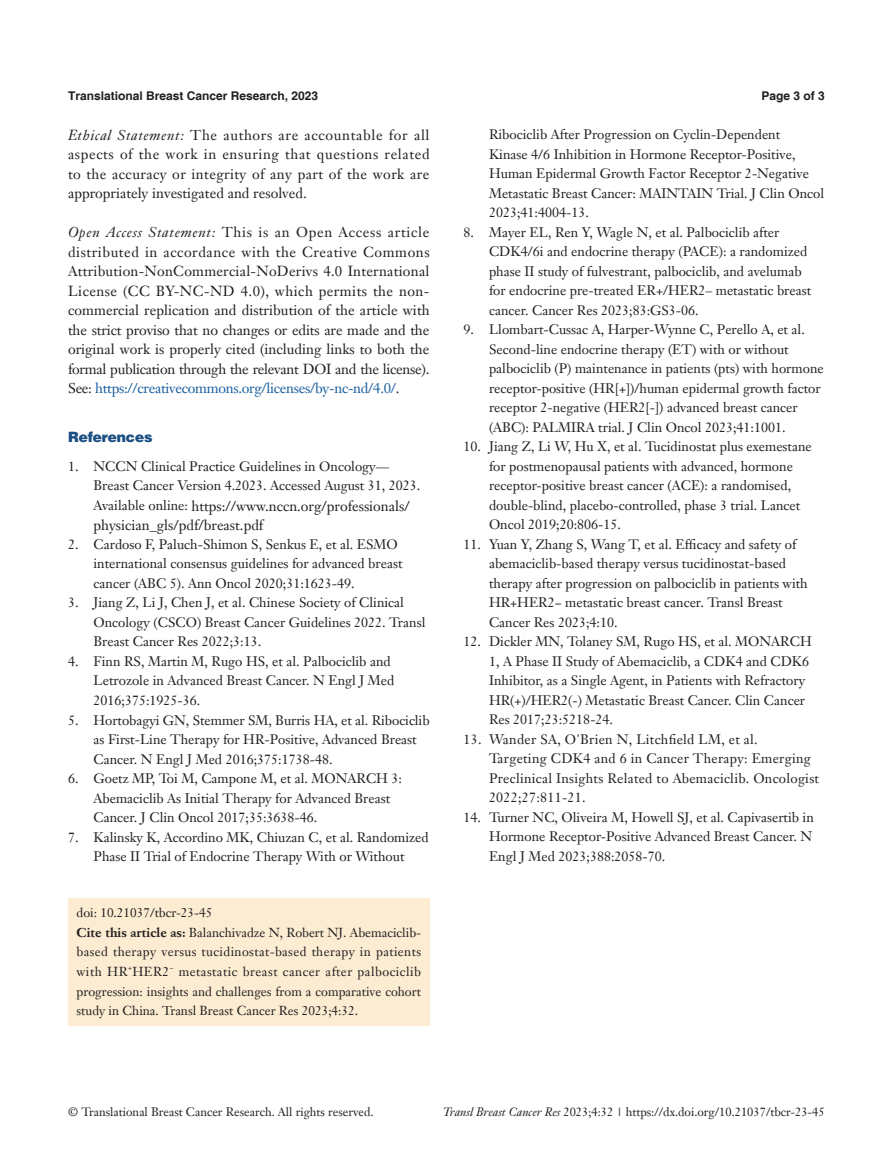
<style>
.page{position:relative;width:893px;height:1170px;background:#fff}
.page>*{position:absolute;margin:0;border:0;box-sizing:border-box;transform-origin:0 0}
.t1{font:14.25px/19.5px "Janson Text LT";color:#231f20;text-align:justify}
.t2{font:900 14.25px "Helvetica";color:#1c5085}
.t3{font:13.5px/19.5px "Janson Text LT";color:#231f20}
.t4{font:13.5px/19.5px "Janson Text LT";letter-spacing:.02em;color:#231f20}
.t5{font:12.75px/19.5px "Janson Text LT";letter-spacing:.03em;color:#231f20}
.t6{font:12.75px/19.5px "Janson Text LT";color:#231f20;text-align:justify}
.t7{font:12px "Janson Text LT";color:#231f20}
.t8{font:700 12px "Helvetica";color:#231f20}
.t9{font:7.5px "Janson Text LT";color:#231f20}
.s1{font-style:italic}
.s2{color:#175d9e}
.s3{font-size:13.5px}
.s4{font-weight:700}
</style>
<div class="page">
<div style="left:68px;top:898px;width:361px;height:127px;background:#fcedd2"></div>
<p class="t8" style="left:68px;top:88px;width:252px">Translational Breast Cancer Research, 2023</p>
<p class="t8" style="left:762px;top:88px;width:65px">Page 3 of 3</p>
<p class="t1" style="left:68px;top:125px;width:363px"><span class="s1">Ethical Statement:</span> The authors are accountable for all aspects of the work in ensuring that questions related to the accuracy or integrity of any part of the work are appropriately investigated and resolved.</p>
<p class="t1" style="left:68px;top:222px;width:363px"><span class="s1">Open Access Statement:</span> This is an Open Access article distributed in accordance with the Creative Commons Attribution-NonCommercial-NoDerivs 4.0 International License (CC BY-NC-ND 4.0), which permits the non&shy;commercial replication and distribution of the article with the strict proviso that no changes or edits are made and the original work is properly cited (including links to both the formal publication through the relevant DOI and the license).<br>See: <span class="s2">https://creativecommons.org/licenses/by-nc-nd/4.0/</span>.</p>
<p class="t2" style="left:68px;top:428px;width:86px">References</p>
<p class="t3" style="left:94px;top:456px;width:328px;text-indent:-26px">1. NCCN Clinical Practice Guidelines in Oncology—<br>Breast Cancer Version 4.2023. Accessed August 31, 2023.</p>
<p class="t1" style="left:94px;top:495px;width:318px"><span class="s3">Available online:</span> https://www.nccn.org/professionals/ physician_gls/pdf/breast.pdf</p>
<p class="t3" style="left:94px;top:534px;width:310px;text-indent:-26px">2. Cardoso F, Paluch-Shimon S, Senkus E, et al. ESMO international consensus guidelines for advanced breast cancer (ABC 5). Ann Oncol 2020;31:1623-49.</p>
<p class="t3" style="left:94px;top:593px;width:333px;text-indent:-26px">3. Jiang Z, Li J, Chen J, et al. Chinese Society of Clinical<br>Oncology (CSCO) Breast Cancer Guidelines 2022. Transl<br>Breast Cancer Res 2022;3:13.</p>
<p class="t3" style="left:94px;top:651px;width:302px;text-indent:-26px">4. Finn RS, Martin M, Rugo HS, et al. Palbociclib and<br>Letrozole in Advanced Breast Cancer. N Engl J Med<br>2016;375:1925-36.</p>
<p class="t3" style="left:94px;top:710px;width:338px;text-indent:-26px">5. Hortobagyi GN, Stemmer SM, Burris HA, et al. Ribociclib as First-Line Therapy for HR-Positive, Advanced Breast<br>Cancer. N Engl J Med 2016;375:1738-48.</p>
<p class="t3" style="left:94px;top:768px;width:310px;text-indent:-26px">6. Goetz MP, Toi M, Campone M, et al. MONARCH 3:<br>Abemaciclib As Initial Therapy for Advanced Breast<br>Cancer. J Clin Oncol 2017;35:3638-46.</p>
<p class="t3" style="left:68px;top:826px;width:362px;text-align:center">7. Kalinsky K, Accordino MK, Chiuzan C, et al. Randomized<br>Phase II Trial of Endocrine Therapy With or Without</p>
<p class="t5" style="left:77px;top:903px;width:346px">doi: 10.21037/tbcr-23-45<br><span class="s4">Cite this article as:</span> Balanchivadze N, Robert NJ. Abemaciclib&shy;based therapy versus tucidinostat-based therapy in patients with HR HER2</p>
<p class="t6" style="left:77px;top:961px;width:346px;text-indent:102px">metastatic breast cancer after palbociclib progression: insights and challenges from a comparative cohort study in China. Transl Breast Cancer Res 2023;4:32.</p>
<p class="t9" style="left:128px;top:962px;width:5px">+</p>
<p class="t3" style="left:489px;top:124px;width:337px">Ribociclib After Progression on Cyclin-Dependent<br>Kinase 4/6 Inhibition in Hormone Receptor-Positive, Human Epidermal Growth Factor Receptor 2-Negative Metastatic Breast Cancer: MAINTAIN Trial. J Clin Oncol 2023;41:4004-13.</p>
<p class="t3" style="left:489px;top:222px;width:324px;text-indent:-26px">8. Mayer EL, Ren Y, Wagle N, et al. Palbociclib after CDK4/6i and endocrine therapy (PACE): a randomized phase II study of fulvestrant, palbociclib, and avelumab for endocrine pre-treated ER+/HER2– metastatic breast cancer. Cancer Res 2023;83:GS3-06.</p>
<p class="t3" style="left:489px;top:319px;width:336px;text-indent:-26px">9. Llombart-Cussac A, Harper-Wynne C, Perello A, et al.<br>Second-line endocrine therapy (ET) with or without palbociclib (P) maintenance in patients (pts) with hormone receptor-positive (HR[+])/human epidermal growth factor receptor 2-negative (HER2[-]) advanced breast cancer (ABC): PALMIRA trial. J Clin Oncol 2023;41:1001.</p>
<p class="t3" style="left:489px;top:436px;width:324px;text-indent:-26px">10. Jiang Z, Li W, Hu X, et al. Tucidinostat plus exemestane for postmenopausal patients with advanced, hormone receptor-positive breast cancer (ACE): a randomised, double-blind, placebo-controlled, phase 3 trial. Lancet Oncol 2019;20:806-15.</p>
<p class="t3" style="left:489px;top:534px;width:320px;text-indent:-26px">11. Yuan Y, Zhang S, Wang T, et al. Efficacy and safety of abemaciclib-based therapy versus tucidinostat-based therapy after progression on palbociclib in patients with HR+HER2− metastatic breast cancer. Transl Breast Cancer Res 2023;4:10.</p>
<p class="t3" style="left:489px;top:631px;width:324px;text-indent:-26px">12. Dickler MN, Tolaney SM, Rugo HS, et al. MONARCH 1, A Phase II Study of Abemaciclib, a CDK4 and CDK6<br>Inhibitor, as a Single Agent, in Patients with Refractory HR(+)/HER2(-) Metastatic Breast Cancer. Clin Cancer Res 2017;23:5218-24.</p>
<p class="t4" style="left:489px;top:729px;width:332px;text-indent:-26px">13. Wander SA, O'Brien N, Litchfield LM, et al.<br>Targeting CDK4 and 6 in Cancer Therapy: Emerging Preclinical Insights Related to Abemaciclib. Oncologist 2022;27:811-21.</p>
<p class="t3" style="left:489px;top:807px;width:326px;text-indent:-26px">14. Turner NC, Oliveira M, Howell SJ, et al. Capivasertib in<br>Hormone Receptor-Positive Advanced Breast Cancer. N<br>Engl J Med 2023;388:2058-70.</p>
<p class="t7" style="left:68px;top:1104px;width:307px">© Translational Breast Cancer Research. All rights reserved.</p>
<p class="t7" style="left:443px;top:1104px;width:383px"><span class="s1">Transl Breast Cancer Res</span> 2023;4:32 | https://dx.doi.org/10.21037/tbcr-23-45</p>
</div>
